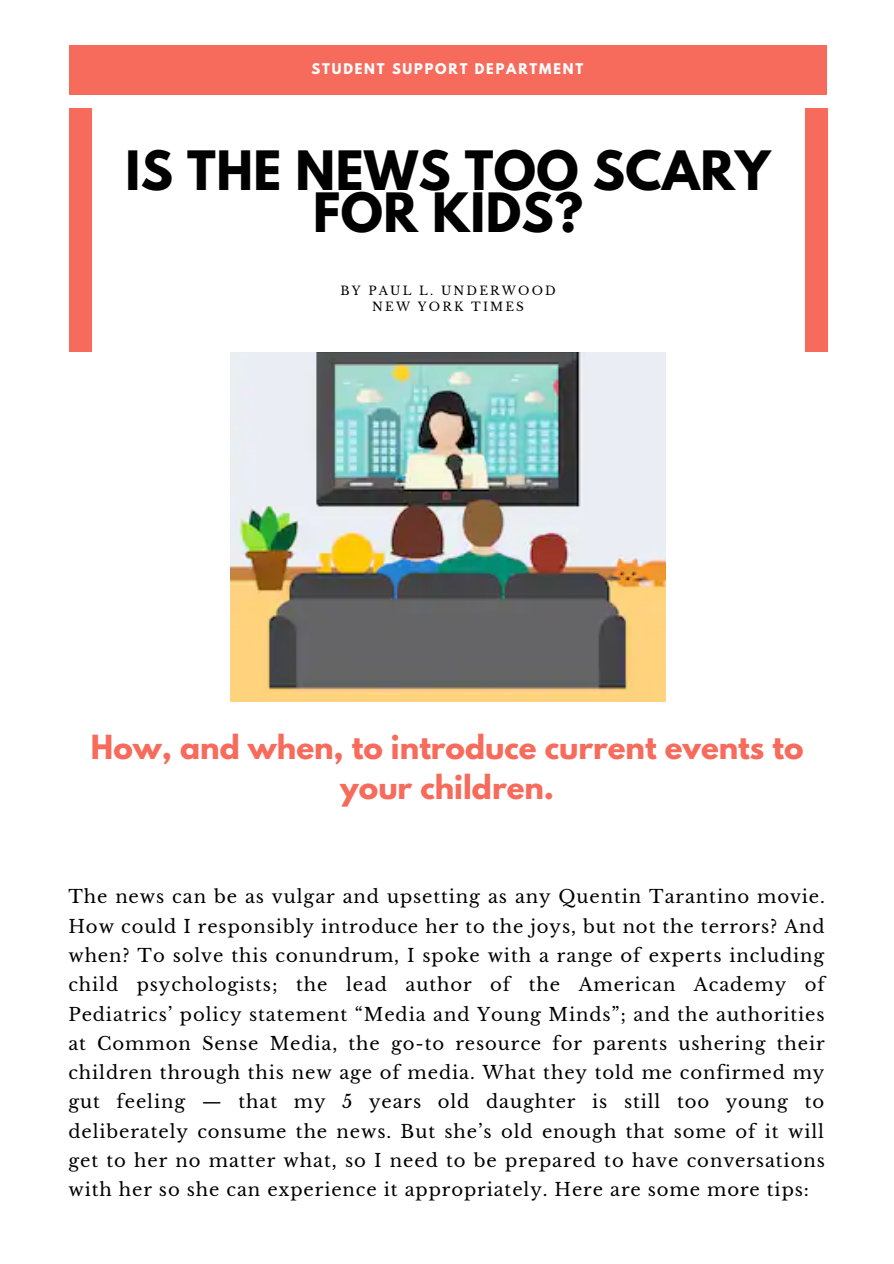
<style>
.page{position:relative;width:894px;height:1264px;background:#fff}
.page>*{position:absolute;margin:0;border:0;box-sizing:border-box;transform-origin:0 0}
.t1{font:700 48px/42.8px "League Spartan";letter-spacing:.01em;color:#000;text-align:center}
.t2{font:700 29.4px/40.5px "League Spartan";color:#f76b5c;text-align:center}
.t3{font:18px/29.2px "Libre Baskerville";letter-spacing:.05em;color:#000;text-align:justify}
.t4{font:700 13.05px "League Spartan";letter-spacing:.14em;color:#fff}
.t5{font:12px/15.8px "Libre Baskerville";letter-spacing:.18em;color:#000;text-align:center}
</style>
<div class="page">
<div style="left:69px;top:108px;width:23px;height:244px;background:#f76b5c"></div>
<div style="left:804px;top:108px;width:23px;height:244px;background:#f76b5c"></div>
<div style="left:70px;top:46px;width:756px;height:48px;background:#f76b5c"></div>
<img style="left:230px;top:352px;width:435px;height:349px">
<p class="t4" style="left:311px;top:62px;width:273px">STUDENT SUPPORT DEPARTMENT</p>
<h1 class="t1" style="left:126px;top:155px;width:646px">IS THE NEWS TOO SCARY<br>FOR KIDS?</h1>
<p class="t5" style="left:340px;top:283px;width:217px">BY PAUL L. UNDERWOOD<br>NEW YORK TIMES</p>
<h2 class="t2" style="left:91px;top:730px;width:713px">How, and when, to introduce current events to your children.</h2>
<p class="t3" style="left:68px;top:882px;width:757px">The news can be as vulgar and upsetting as any Quentin Tarantino movie.<br>How could I responsibly introduce her to the joys, but not the terrors? And when? To solve this conundrum, I spoke with a range of experts including child psychologists; the lead author of the American Academy of Pediatrics’ policy statement “Media and Young Minds”; and the authorities at Common Sense Media, the go-to resource for parents ushering their children through this new age of media. What they told me confirmed my gut feeling — that my 5 years old daughter is still too young to deliberately consume the news. But she’s old enough that some of it will get to her no matter what, so I need to be prepared to have conversations with her so she can experience it appropriately. Here are some more tips:</p>
</div>
